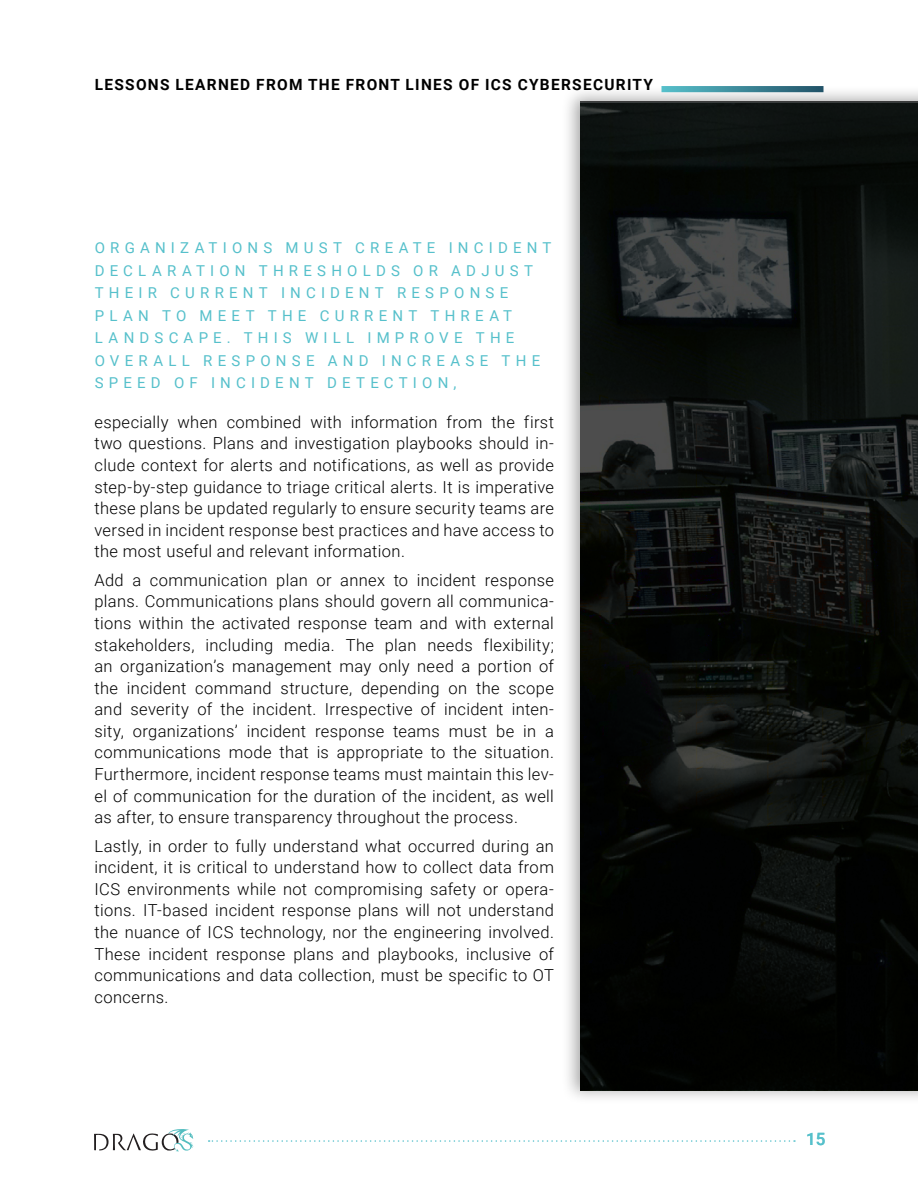
<style>
.page{position:relative;width:918px;height:1188px;background:#fff}
.page>*{position:absolute;margin:0;border:0;box-sizing:border-box;transform-origin:0 0}
.t1{font:500 16.95px "Roboto";color:#56c0cb}
.t2{font:300 16.5px/21.6px "Roboto";letter-spacing:.02em;color:#000;text-align:justify}
.t3{font:700 15.45px "Roboto";letter-spacing:.085em;color:#000}
.t4{font:15px/22.5px "Roboto";letter-spacing:.345em;color:#56c0cb}
</style>
<div class="page">
<div style="left:561px;top:86px;width:357px;height:1018px;background:#000;opacity:.35"></div>
<svg style="left:581px;top:102px;width:337px;height:988px;background:#0d0f0e"></svg>
<svg style="left:662px;top:86px;width:162px;height:6px"></svg>
<svg style="left:209px;top:1140px;width:586px;height:2px"></svg>
<svg style="left:94px;top:1129px;width:99px;height:23px"></svg>
<p class="t3" style="left:95px;top:74px;width:560px">LESSONS LEARNED FROM THE FRONT LINES OF ICS CYBERSECURITY</p>
<p class="t4" style="left:95px;top:236px;width:458px">ORGANIZATIONS MUST CREATE INCIDENT DECLARATION THRESHOLDS OR ADJUST THEIR CURRENT INCIDENT RESPONSE PLAN TO MEET THE CURRENT THREAT LANDSCAPE. THIS WILL IMPROVE THE OVERALL RESPONSE AND INCREASE THE SPEED OF INCIDENT DETECTION,</p>
<p class="t2" style="left:94px;top:410px;width:461px">especially when combined with information from the first two questions. Plans and investigation playbooks should in&shy;clude context for alerts and notifications, as well as provide step-by-step guidance to triage critical alerts. It is imperative these plans be updated regularly to ensure security teams are versed in incident response best practices and have access to the most useful and relevant information.</p>
<p class="t2" style="left:94px;top:568px;width:461px">Add a communication plan or annex to incident response plans. Communications plans should govern all communica&shy;tions within the activated response team and with external stakeholders, including media. The plan needs flexibility; an organization’s management may only need a portion of the incident command structure, depending on the scope and severity of the incident. Irrespective of incident inten&shy;sity, organizations’ incident response teams must be in a communications mode that is appropriate to the situation.<br>Furthermore, incident response teams must maintain this lev&shy;el of communication for the duration of the incident, as well as after, to ensure transparency throughout the process.</p>
<p class="t2" style="left:94px;top:834px;width:461px">Lastly, in order to fully understand what occurred during an incident, it is critical to understand how to collect data from ICS environments while not compromising safety or opera&shy;tions. IT-based incident response plans will not understand the nuance of ICS technology, nor the engineering involved.<br>These incident response plans and playbooks, inclusive of communications and data collection, must be specific to OT concerns.</p>
<p class="t1" style="left:806px;top:1127px;width:21px">15</p>
</div>
